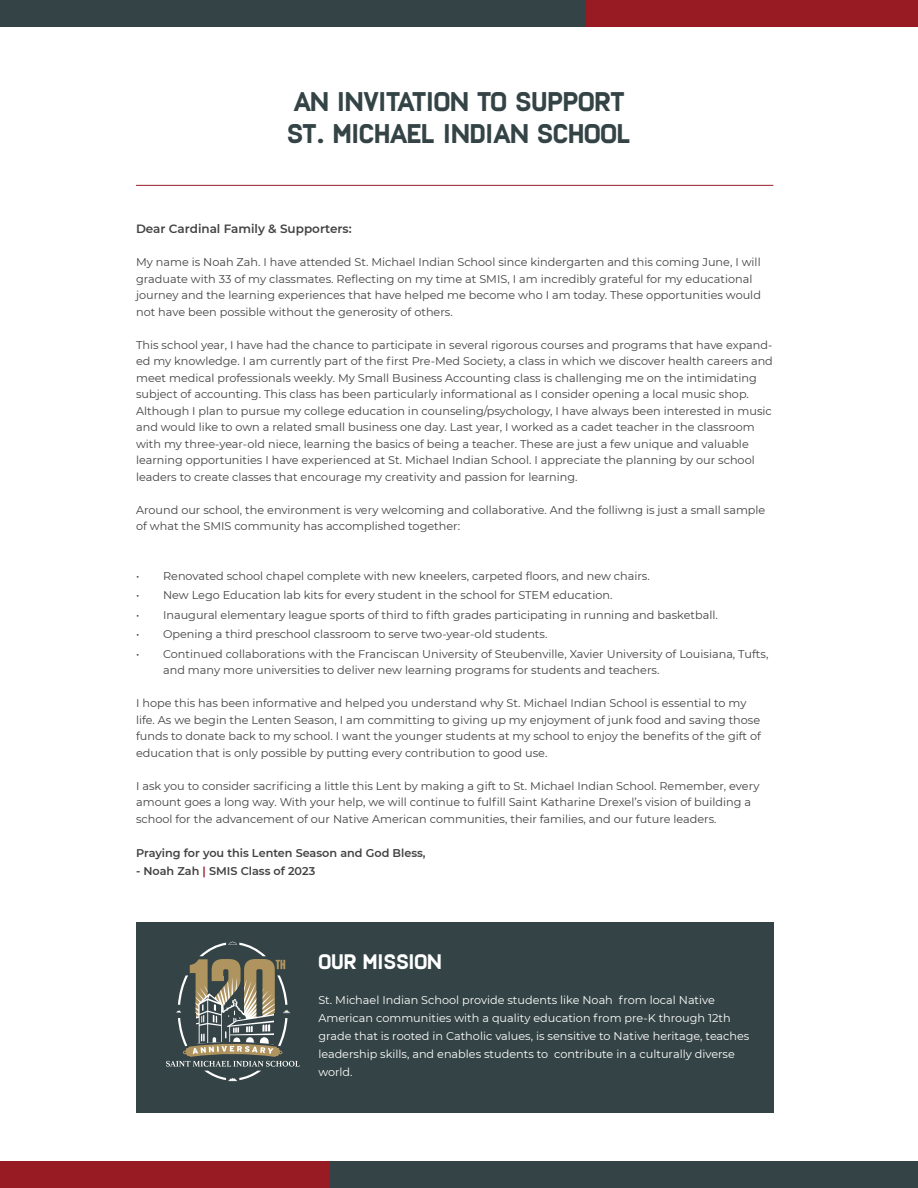
<style>
.page{position:relative;width:918px;height:1188px;background:#fff}
.page>*{position:absolute;margin:0;border:0;box-sizing:border-box;transform-origin:0 0}
.t1{font:900 27px "Frank";letter-spacing:-.005em;color:#344345}
.t2{font:900 21px "Frank";letter-spacing:-.005em;color:#fff}
.t3{font:600 12px "Montserrat";color:#434243}
.t4{font:11.25px/16.5px "Montserrat";color:#434243}
.t5{font:11.25px/18px "Montserrat";color:#fff}
.t6{font:600 11.25px "Montserrat";color:#434243}
.s1{color:#981b24}
</style>
<div class="page">
<div style="left:0;top:0;width:588px;height:27px;background:#344345"></div>
<div style="left:586px;top:0;width:332px;height:27px;background:#981b24"></div>
<div style="left:0;top:1161px;width:332px;height:27px;background:#981b24"></div>
<div style="left:330px;top:1161px;width:588px;height:27px;background:#344345"></div>
<hr style="left:136px;top:185px;width:637px;height:1px;background:#981b24">
<div style="left:136px;top:922px;width:637px;height:191px;background:#344345"></div>
<svg style="left:166px;top:941px;width:134px;height:140px"></svg>
<p class="t1" style="left:293px;top:83px;width:333px">AN INVITATION TO SUPPORT</p>
<p class="t1" style="left:287px;top:115px;width:346px">ST. MICHAEL INDIAN SCHOOL</p>
<p class="t3" style="left:136px;top:220px;width:217px">Dear Cardinal Family &amp; Supporters:</p>
<p class="t4" style="left:136px;top:253px;width:626px">My name is Noah Zah. I have attended St. Michael Indian School since kindergarten and this coming June, I will graduate with 33 of my classmates. Reflecting on my time at SMIS, I am incredibly grateful for my educational journey and the learning experiences that have helped me become who I am today. These opportunities would not have been possible without the generosity of others.</p>
<p class="t4" style="left:136px;top:336px;width:638px">This school year, I have had the chance to participate in several rigorous courses and programs that have expand&shy;ed my knowledge. I am currently part of the first Pre-Med Society, a class in which we discover health careers and meet medical professionals weekly. My Small Business Accounting class is challenging me on the intimidating subject of accounting. This class has been particularly informational as I consider opening a local music shop.<br>Although I plan to pursue my college education in counseling/psychology, I have always been interested in music and would like to own a related small business one day. Last year, I worked as a cadet teacher in the classroom with my three-year-old niece, learning the basics of being a teacher. These are just a few unique and valuable learning opportunities I have experienced at St. Michael Indian School. I appreciate the planning by our school leaders to create classes that encourage my creativity and passion for learning.</p>
<p class="t4" style="left:136px;top:501px;width:631px">Around our school, the environment is very welcoming and collaborative. And the folliwng is just a small sample of what the SMIS community has accomplished together:</p>
<p class="t4" style="left:136px;top:567px;width:515px">• Renovated school chapel complete with new kneelers, carpeted floors, and new chairs.</p>
<p class="t4" style="left:136px;top:586px;width:478px">• New Lego Education lab kits for every student in the school for STEM education.</p>
<p class="t4" style="left:136px;top:606px;width:583px">• Inaugural elementary league sports of third to fifth grades participating in running and basketball.</p>
<p class="t4" style="left:136px;top:625px;width:413px">• Opening a third preschool classroom to serve two-year-old students.</p>
<p class="t4" style="left:163px;top:645px;width:607px;text-indent:-27px">• Continued collaborations with the Franciscan University of Steubenville, Xavier University of Louisiana, Tufts, and many more universities to deliver new learning programs for students and teachers.</p>
<p class="t4" style="left:136px;top:694px;width:626px">I hope this has been informative and helped you understand why St. Michael Indian School is essential to my life. As we begin the Lenten Season, I am committing to giving up my enjoyment of junk food and saving those funds to donate back to my school. I want the younger students at my school to enjoy the benefits of the gift of education that is only possible by putting every contribution to good use.</p>
<p class="t4" style="left:136px;top:777px;width:625px">I ask you to consider sacrificing a little this Lent by making a gift to St. Michael Indian School. Remember, every amount goes a long way. With your help, we will continue to fulfill Saint Katharine Drexel’s vision of building a school for the advancement of our Native American communities, their families, and our future leaders.</p>
<p class="t6" style="left:136px;top:845px;width:291px">Praying for you this Lenten Season and God Bless,</p>
<p class="t6" style="left:136px;top:863px;width:181px">- Noah Zah <span class="s1">|</span> SMIS Class of 2023</p>
<p class="t2" style="left:318px;top:948px;width:125px">OUR MISSION</p>
<p class="t5" style="left:318px;top:991px;width:433px">St. Michael Indian School provide students like Noah from local Native American communities with a quality education from pre-K through 12th grade that is rooted in Catholic values, is sensitive to Native heritage, teaches leadership skills, and enables students to contribute in a culturally diverse world.</p>
</div>
